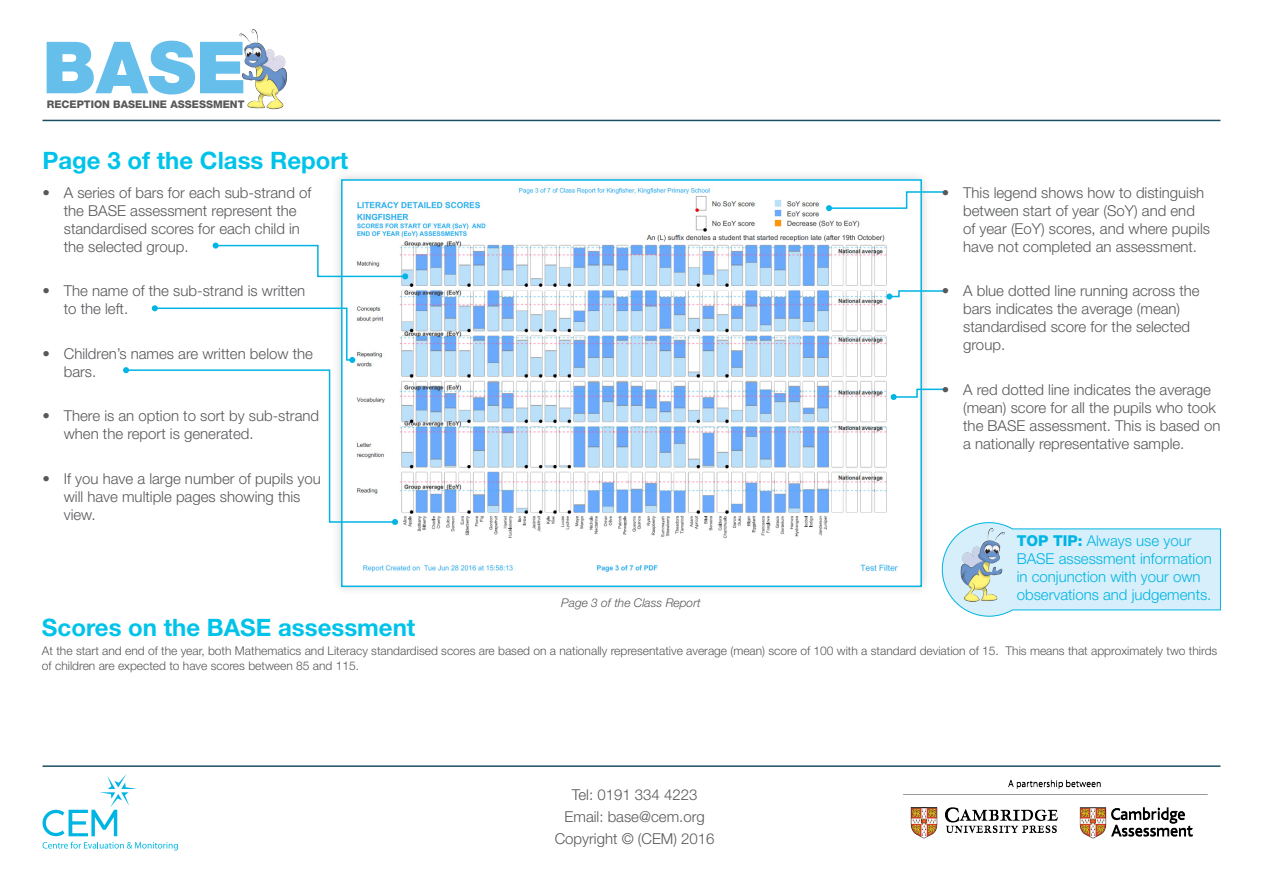
<style>
.page{position:relative;width:1263px;height:893px;background:#fff}
.page>*{position:absolute;margin:0;border:0;box-sizing:border-box;transform-origin:0 0}
.t1{font:900 72px "Helvetica Neue LT Std";color:#66beeb}
.Subheads_16pt{font:700 24px "Helvetica Neue LT Std";color:#00c3e9}
.t2{font:300 15px/18px "Helvetica Neue LT Std";color:#57585a}
.Tips_10pt_on_132{font:300 15px/18px "Helvetica Neue LT Std";color:#00b4e3}
.Body_10pt_on_13{font:300 12px/15px "Helvetica Neue LT Std";color:#57585a}
.footers_notes{font:italic 300 12px "Helvetica Neue LT Std";color:#57585a}
.t3{font:800 10.5px "Helvetica Neue LT Std";color:#57585a}
.s1{font-weight:800}
</style>
<div class="page">
<img style="left:239px;top:29px;width:48px;height:81px">
<svg style="left:43px;top:842px;width:135px;height:8px"></svg>
<svg style="left:43px;top:774px;width:94px;height:62px"></svg>
<hr style="left:43px;top:120px;width:1177px;height:1px;background:#1c4f64">
<hr style="left:43px;top:765px;width:1177px;height:2px;background:#1c4f64">
<img style="left:903px;top:779px;width:305px;height:60px">
<div style="left:331px;top:169px;width:601px;height:428px;background:#231f20;opacity:.2"></div>
<img style="left:344px;top:182px;width:575px;height:402px">
<div style="left:341px;top:179px;width:581px;height:408px;border:2px solid #00b4e3"></div>
<svg style="left:213px;top:243px;width:195px;height:36px"></svg>
<svg style="left:123px;top:305px;width:275px;height:220px"></svg>
<svg style="left:826px;top:190px;width:119px;height:21px"></svg>
<svg style="left:886px;top:289px;width:60px;height:10px"></svg>
<svg style="left:891px;top:388px;width:57px;height:12px"></svg>
<svg style="left:941px;top:522px;width:280px;height:95px"></svg>
<img style="left:956px;top:526px;width:51px;height:83px">
<div style="left:561px;top:574px;width:151px;height:10px;background:#fff"></div>
<h1 class="t1" style="left:43px;top:25px;width:206px">BASE</h1>
<p class="t3" style="left:47px;top:98px;width:199px">RECEPTION BASELINE ASSESSMENT</p>
<p class="Subheads_16pt" style="left:43px;top:146px;width:307px">Page 3 of the Class Report</p>
<p class="t2" style="left:64px;top:183px;width:249px;text-indent:-21px">• A series of bars for each sub-strand of the BASE assessment represent the standardised scores for each child in the selected group.</p>
<p class="t2" style="left:64px;top:282px;width:243px;text-indent:-21px">• The name of the sub-strand is written to the left.</p>
<p class="t2" style="left:64px;top:344px;width:251px;text-indent:-21px">• Children’s names are written below the bars.</p>
<p class="t2" style="left:64px;top:407px;width:257px;text-indent:-21px">• There is an option to sort by sub-strand when the report is generated.</p>
<p class="t2" style="left:64px;top:469px;width:259px;text-indent:-21px">• If you have a large number of pupils you will have multiple pages showing this view.</p>
<p class="footers_notes" style="left:561px;top:596px;width:141px">Page 3 of the Class Report</p>
<p class="t2" style="left:963px;top:183px;width:248px;text-indent:-21px">• This legend shows how to distinguish between start of year (SoY) and end of year (EoY) scores, and where pupils have not completed an assessment.</p>
<p class="t2" style="left:963px;top:282px;width:238px;text-indent:-21px">• A blue dotted line running across the bars indicates the average (mean) standardised score for the selected group.</p>
<p class="t2" style="left:963px;top:380px;width:259px;text-indent:-21px">• A red dotted line indicates the average (mean) score for all the pupils who took the BASE assessment. This is based on a nationally representative sample.</p>
<p class="Tips_10pt_on_132" style="left:1017px;top:532px;width:197px"><span class="s1">TOP TIP:</span> Always use your<br>BASE assessment information in conjunction with your own observations and judgements.</p>
<p class="Subheads_16pt" style="left:42px;top:612px;width:375px">Scores on the BASE assessment</p>
<p class="Body_10pt_on_13" style="left:42px;top:643px;width:1177px">At the start and end of the year, both Mathematics and Literacy standardised scores are based on a nationally representative average (mean) score of 100 with a standard deviation of 15. This means that approximately two thirds of children are expected to have scores between 85 and 115.</p>
<p class="t2" style="left:555px;top:783px;width:161px;line-height:22.2px;text-align:center">Tel: 0191 334 4223<br>Email: base@cem.org<br>Copyright © (CEM) 2016</p>
</div>
